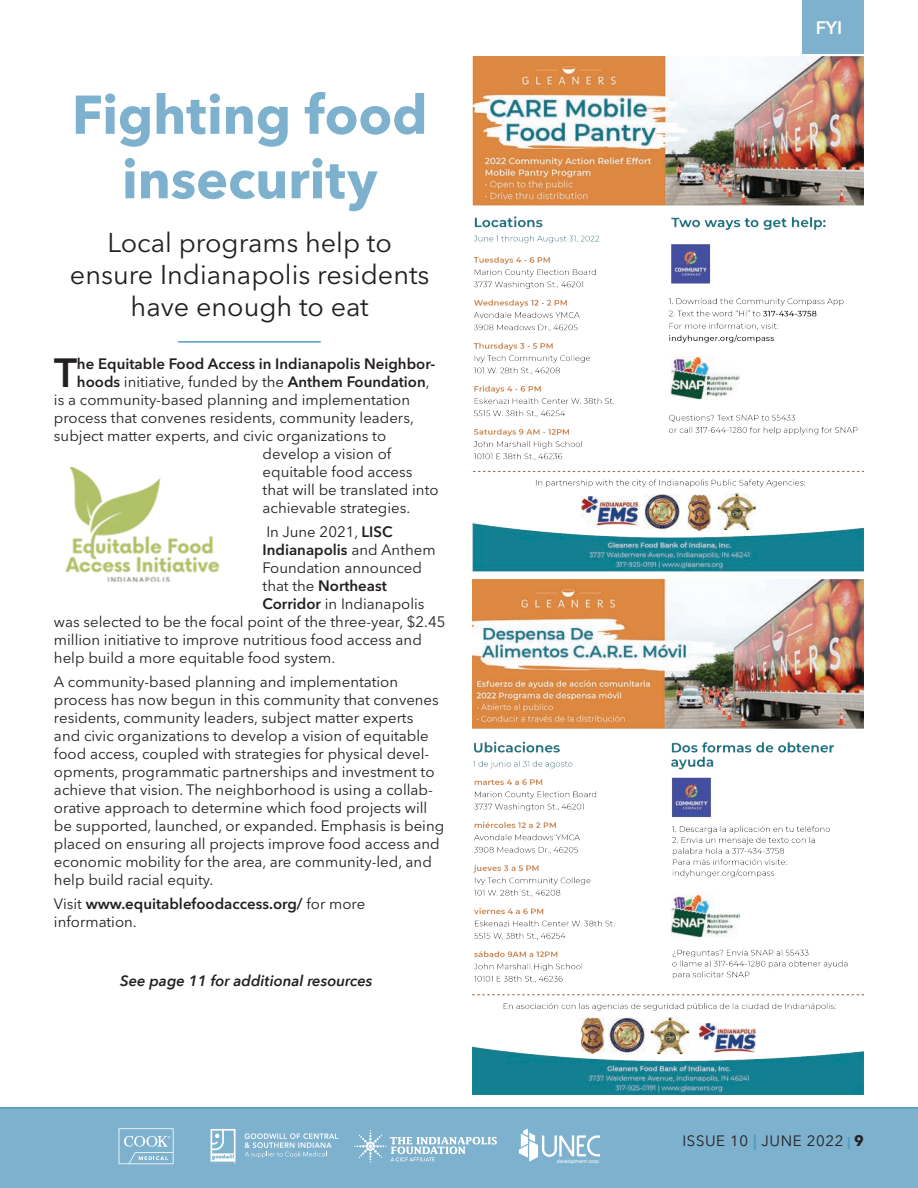
<style>
.page{position:relative;width:918px;height:1188px;background:#fff}
.page>*{position:absolute;margin:0;border:0;box-sizing:border-box;transform-origin:0 0}
.head-avenir-34{font:700 54px/64.5px "Avenir Next LT Pro";letter-spacing:-.005em;color:#7db1cd;text-align:center}
.drop_cap-avenir-10-1{font:600 40.35px "Avenir Next LT Pro";color:#231f20}
.SubHead2-Avenir-20-r{font:27px/32.4px "Avenir Next LT Pro";color:#231f20;text-align:center}
.avenir-8-9{font:600 18px "Avenir Next LT Pro";color:#fff}
.Avenir_10-12{font:15px/18px "Avenir Next LT Pro";color:#231f20}
.drop_cap-avenir-10-1-2{font:15px "Avenir Next LT Pro";color:#231f20}
.Avenir_10-12-2{font:600 15px/18px "Avenir Next LT Pro";color:#231f20}
.drop_cap-avenir-10-1-3{font:600 15px "Avenir Next LT Pro";color:#231f20}
.avenir-8-9-2{font:italic 600 15px "Avenir Next";color:#231f20}
.t1{font:15px "Avenir Next";letter-spacing:.04em;color:#231f20}
.t2{font:italic 5.25px "Helvetica Neue";color:#fff}
.s1{font-weight:600}
.s2{font-weight:400}
.s3{font-weight:700;color:#529cbe}
.s4{font-weight:700;font-size:12px;color:#529cbe}
.s5{font-weight:700}
</style>
<div class="page">
<div style="left:0;top:1107px;width:918px;height:81px;background:#7db1cd"></div>
<div style="left:802px;top:0;width:62px;height:54px;background:#7db1cd"></div>
<hr style="left:178px;top:341px;width:143px;height:2px;background:#529cbe">
<img style="left:472px;top:56px;width:392px;height:515px">
<img style="left:472px;top:579px;width:392px;height:515px">
<svg style="left:245px;top:1133px;width:93px;height:25px;background:#96c0d6"></svg>
<svg style="left:211px;top:1129px;width:25px;height:35px"></svg>
<svg style="left:119px;top:1128px;width:55px;height:36px;background:#94bed5"></svg>
<svg style="left:354px;top:1130px;width:143px;height:32px;background:#95bfd6"></svg>
<svg style="left:519px;top:1128px;width:81px;height:34px"></svg>
<img style="left:65px;top:468px;width:155px;height:114px">
<p class="head-avenir-34" style="left:72px;top:82px;width:357px">Fighting food insecurity</p>
<p class="SubHead2-Avenir-20-r" style="left:70px;top:226px;width:361px">Local programs help to ensure Indianapolis residents have enough to eat</p>
<p class="drop_cap-avenir-10-1" style="left:54px;top:349px;width:24px">T</p>
<p class="drop_cap-avenir-10-1-3" style="left:77px;top:355px;width:360px">he Equitable Food Access in Indianapolis Neighbor-</p>
<p class="drop_cap-avenir-10-1-2" style="left:77px;top:373px;width:354px"><span class="s1">hoods</span> initiative, funded by the <span class="s1">Anthem Foundation</span>,</p>
<p class="drop_cap-avenir-10-1-2" style="left:54px;top:391px;width:358px">is a community-based planning and implementation</p>
<p class="drop_cap-avenir-10-1-2" style="left:54px;top:409px;width:361px">process that convenes residents, community leaders,</p>
<p class="drop_cap-avenir-10-1-2" style="left:54px;top:427px;width:334px">subject matter experts, and civic organizations to</p>
<p class="drop_cap-avenir-10-1-2" style="left:263px;top:445px;width:130px">develop a vision of</p>
<p class="drop_cap-avenir-10-1-2" style="left:263px;top:463px;width:151px">equitable food access</p>
<p class="drop_cap-avenir-10-1-2" style="left:263px;top:481px;width:178px">that will be translated into</p>
<p class="drop_cap-avenir-10-1-2" style="left:263px;top:499px;width:149px">achievable strategies.</p>
<p class="Avenir_10-12" style="left:266px;top:523px;width:128px">In June 2021, <span class="s1">LISC</span></p>
<p class="Avenir_10-12-2" style="left:263px;top:541px;width:175px">Indianapolis <span class="s2">and Anthem</span></p>
<p class="Avenir_10-12" style="left:263px;top:559px;width:161px">Foundation announced</p>
<p class="Avenir_10-12-2" style="left:263px;top:577px;width:126px"><span class="s2">that the</span> Northeast</p>
<p class="Avenir_10-12" style="left:263px;top:595px;width:163px"><span class="s1">Corridor</span> in Indianapolis</p>
<p class="Avenir_10-12" style="left:54px;top:613px;width:393px">was selected to be the focal point of the three-year, $2.45</p>
<p class="Avenir_10-12" style="left:54px;top:631px;width:369px">million initiative to improve nutritious food access and</p>
<p class="Avenir_10-12" style="left:54px;top:649px;width:283px">help build a more equitable food system.</p>
<p class="Avenir_10-12" style="left:54px;top:673px;width:392px">A community-based planning and implementation process has now begun in this community that convenes residents, community leaders, subject matter experts<br>and civic organizations to develop a vision of equitable food access, coupled with strategies for physical devel&shy;opments, programmatic partnerships and investment to achieve that vision. The neighborhood is using a collab&shy;orative approach to determine which food projects will be supported, launched, or expanded. Emphasis is being placed on ensuring all projects improve food access and economic mobility for the area, are community-led, and help build racial equity.</p>
<p class="Avenir_10-12-2" style="left:54px;top:895px;width:313px"><span class="s2">Visit</span> www.equitablefoodaccess.org/ <span class="s2">for more information.</span></p>
<p class="avenir-8-9-2" style="left:120px;top:968px;width:254px">See page 11 for additional resources</p>
<p class="avenir-8-9" style="left:816px;top:17px;width:28px">FYI</p>
<p class="t2" style="left:557px;top:1157px;width:45px">development corp.</p>
<p class="t1" style="left:682px;top:1128px;width:183px">ISSUE 10 <span class="s3">|</span> JUNE 2022 <span class="s4">|</span> <span class="s5">9</span></p>
</div>
